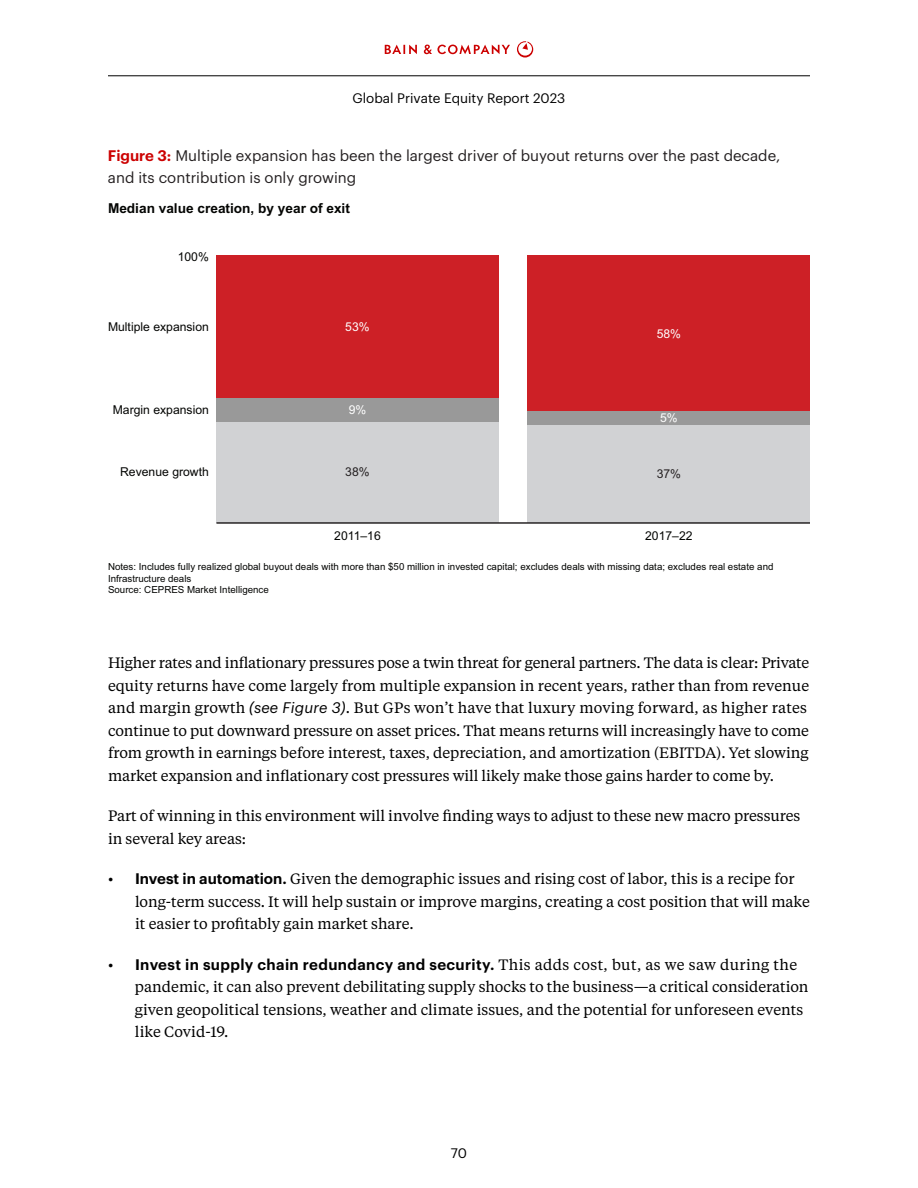
<style>
.page{position:relative;width:918px;height:1188px;background:#fff}
.page>*{position:absolute;margin:0;border:0;box-sizing:border-box;transform-origin:0 0}
.t1{font:15px/22.5px "Tiempos Text";letter-spacing:-.005em;color:#000}
.t2{font:15px/22.5px "Graphik";color:#231f20}
.t3{font:600 15px "Graphik";letter-spacing:.025em;color:#000}
.t4{font:700 13.65px "Arial";color:#040503}
.t5{font:13.5px "Graphik";color:#000}
.t6{font:12.15px "Arial";color:#040503}
.t7{font:12.15px "Arial";color:#fff}
.t8{font:12.15px "Arial";color:#231f20}
.t9{font:9.75px/11.7px "Arial";color:#040503}
.s1{font-weight:600;color:#c00}
.s2{font-family:"Graphik";font-style:italic}
.s3{font-family:"Graphik";font-weight:600}
.s4{font-family:"Tiempos Text";font-weight:400}
</style>
<div class="page">
<hr style="left:108px;top:76px;width:702px;height:1px;background:#000">
<svg style="left:385px;top:45px;width:32px;height:9px"></svg>
<svg style="left:424px;top:45px;width:86px;height:9px"></svg>
<svg style="left:517px;top:41px;width:16px;height:17px"></svg>
<div style="left:216px;top:421px;width:283px;height:102px;background:#d1d2d4"></div>
<div style="left:216px;top:398px;width:283px;height:23px;background:#999"></div>
<div style="left:216px;top:256px;width:283px;height:142px;background:#cd2026"></div>
<div style="left:528px;top:425px;width:282px;height:98px;background:#d1d2d4"></div>
<div style="left:528px;top:411px;width:282px;height:14px;background:#999"></div>
<div style="left:528px;top:256px;width:282px;height:155px;background:#cd2026"></div>
<hr style="left:216px;top:522px;width:594px;height:2px;background:#231f20">
<p class="t5" style="left:353px;top:88px;width:214px">Global Private Equity Report 2023</p>
<p class="t2" style="left:108px;top:143px;width:674px"><span class="s1">Figure 3:</span> Multiple expansion has been the largest driver of buyout returns over the past decade, and its contribution is only growing</p>
<p class="t4" style="left:108px;top:199px;width:244px">Median value creation, by year of exit</p>
<p class="t6" style="left:178px;top:248px;width:33px">100%</p>
<p class="t6" style="left:108px;top:318px;width:102px">Multiple expansion</p>
<p class="t7" style="left:345px;top:318px;width:26px">53%</p>
<p class="t6" style="left:113px;top:401px;width:98px">Margin expansion</p>
<p class="t7" style="left:349px;top:401px;width:19px">9%</p>
<p class="t6" style="left:120px;top:464px;width:90px">Revenue growth</p>
<p class="t8" style="left:345px;top:464px;width:26px">38%</p>
<p class="t6" style="left:334px;top:527px;width:48px">2011–16</p>
<p class="t7" style="left:657px;top:325px;width:26px">58%</p>
<p class="t7" style="left:660px;top:409px;width:19px">5%</p>
<p class="t8" style="left:657px;top:466px;width:26px">37%</p>
<p class="t6" style="left:645px;top:527px;width:49px">2017–22</p>
<p class="t9" style="left:108px;top:561px;width:667px">Notes: Includes fully realized global buyout deals with more than $50 million in invested capital; excludes deals with missing data; excludes real estate and<br>Infrastructure deals<br>Source: CEPRES Market Intelligence</p>
<p class="t1" style="left:108px;top:651px;width:703px">Higher rates and inflationary pressures pose a twin threat for general partners. The data is clear: Private equity returns have come largely from multiple expansion in recent years, rather than from revenue and margin growth <span class="s2">(see Figure 3)</span>. But GPs won’t have that luxury moving forward, as higher rates continue to put downward pressure on asset prices. That means returns will increasingly have to come from growth in earnings before interest, taxes, depreciation, and amortization (EBITDA). Yet slowing market expansion and inflationary cost pressures will likely make those gains harder to come by.</p>
<p class="t1" style="left:108px;top:804px;width:694px">Part of winning in this environment will involve finding ways to adjust to these new macro pressures in several key areas:</p>
<p class="t1" style="left:135px;top:867px;width:676px;text-indent:-27px">• <span class="s3">Invest in automation.</span> Given the demographic issues and rising cost of labor, this is a recipe for long-term success. It will help sustain or improve margins, creating a cost position that will make it easier to profitably gain market share.</p>
<p class="t3" style="left:108px;top:953px;width:691px"><span class="s4">•</span> Invest in supply chain redundancy and security. <span class="s4">This adds cost, but, as we saw during the</span></p>
<p class="t1" style="left:135px;top:975px;width:675px">pandemic, it can also prevent debilitating supply shocks to the business—a critical consideration given geopolitical tensions, weather and climate issues, and the potential for unforeseen events like Covid-19.</p>
<p class="t5" style="left:451px;top:1143px;width:18px">70</p>
</div>
